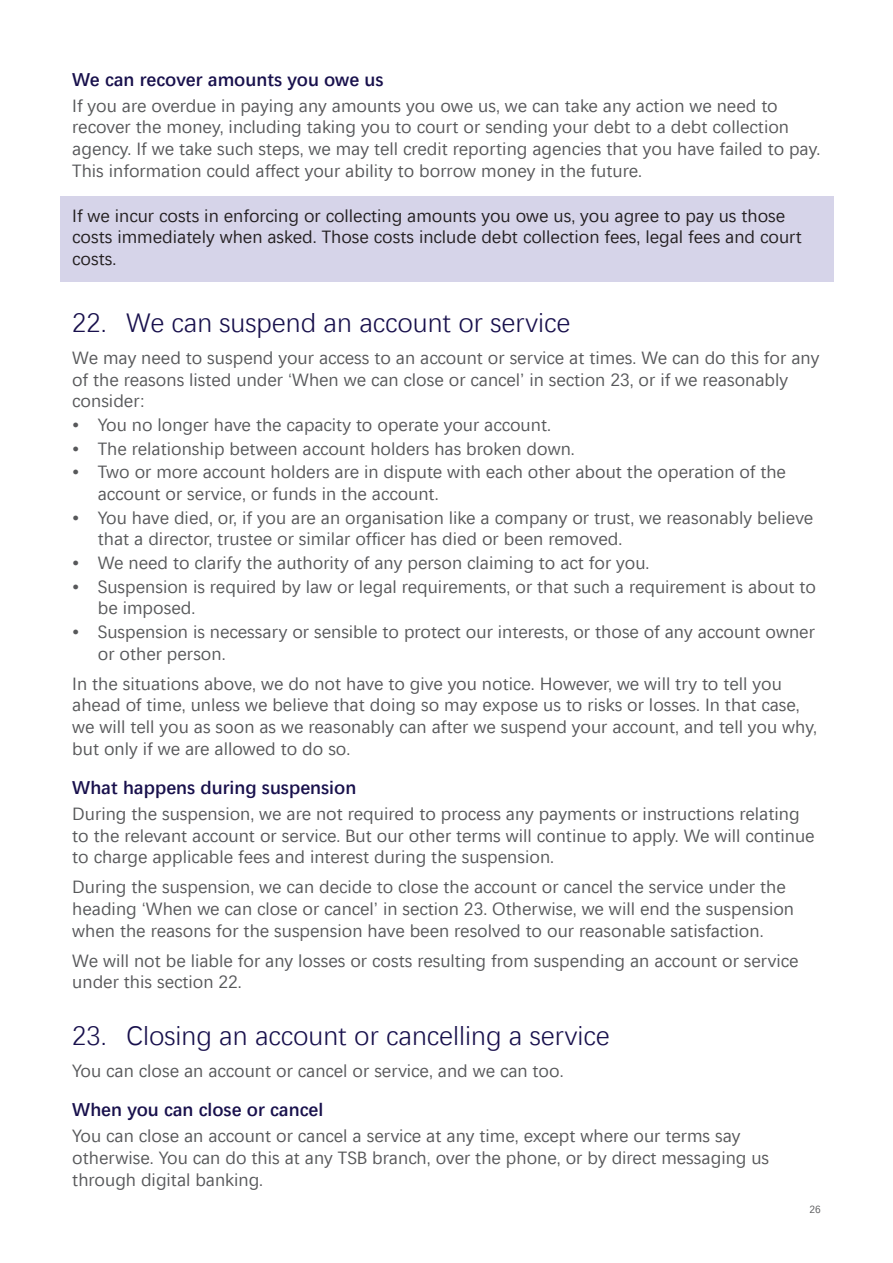
<style>
.page{position:relative;width:893px;height:1263px;background:#fff}
.page>*{position:absolute;margin:0;border:0;box-sizing:border-box;transform-origin:0 0}
.t1{font:300 27px "Segoe Alt";color:#18104c}
.t2{font:600 18.75px "Segoe Alt";color:#18104c}
.t3{font:18px/21.6px "Segoe Alt";color:#57585a}
.t4{font:18px/21.6px "Segoe Alt";color:#231f20}
.t5{font:10.5px "Segoe Alt";color:#57585a}
</style>
<div class="page">
<div style="left:60px;top:196px;width:773px;height:85px;background:#d6d4e9"></div>
<p class="t2" style="left:72px;top:68px;width:313px">We can recover amounts you owe us</p>
<p class="t3" style="left:72px;top:94px;width:749px">If you are overdue in paying any amounts you owe us, we can take any action we need to recover the money, including taking you to court or sending your debt to a debt collection agency. If we take such steps, we may tell credit reporting agencies that you have failed to pay.<br>This information could affect your ability to borrow money in the future.</p>
<p class="t4" style="left:72px;top:204px;width:731px">If we incur costs in enforcing or collecting amounts you owe us, you agree to pay us those costs immediately when asked. Those costs include debt collection fees, legal fees and court costs.</p>
<h1 class="t1" style="left:72px;top:306px;width:500px">22. We can suspend an account or service</h1>
<p class="t3" style="left:72px;top:346px;width:749px">We may need to suspend your access to an account or service at times. We can do this for any of the reasons listed under ‘When we can close or cancel’ in section 23, or if we reasonably consider:</p>
<p class="t3" style="left:72px;top:413px;width:480px">• You no longer have the capacity to operate your account.</p>
<p class="t3" style="left:72px;top:437px;width:504px">• The relationship between account holders has broken down.</p>
<p class="t3" style="left:98px;top:461px;width:690px;text-indent:-26px">• Two or more account holders are in dispute with each other about the operation of the account or service, or funds in the account.</p>
<p class="t3" style="left:98px;top:506px;width:717px;text-indent:-26px">• You have died, or, if you are an organisation like a company or trust, we reasonably believe that a director, trustee or similar officer has died or been removed.</p>
<p class="t3" style="left:72px;top:552px;width:579px">• We need to clarify the authority of any person claiming to act for you.</p>
<p class="t3" style="left:98px;top:575px;width:720px;text-indent:-26px">• Suspension is required by law or legal requirements, or that such a requirement is about to be imposed.</p>
<p class="t3" style="left:98px;top:621px;width:719px;text-indent:-26px">• Suspension is necessary or sensible to protect our interests, or those of any account owner or other person.</p>
<p class="t3" style="left:72px;top:672px;width:746px">In the situations above, we do not have to give you notice. However, we will try to tell you ahead of time, unless we believe that doing so may expose us to risks or losses. In that case, we will tell you as soon as we reasonably can after we suspend your account, and tell you why, but only if we are allowed to do so.</p>
<p class="t2" style="left:72px;top:776px;width:286px">What happens during suspension</p>
<p class="t3" style="left:72px;top:802px;width:744px">During the suspension, we are not required to process any payments or instructions relating to the relevant account or service. But our other terms will continue to apply. We will continue to charge applicable fees and interest during the suspension.</p>
<p class="t3" style="left:72px;top:876px;width:723px">During the suspension, we can decide to close the account or cancel the service under the heading ‘When we can close or cancel’ in section 23. Otherwise, we will end the suspension when the reasons for the suspension have been resolved to our reasonable satisfaction.</p>
<p class="t3" style="left:72px;top:949px;width:728px">We will not be liable for any losses or costs resulting from suspending an account or service under this section 22.</p>
<h1 class="t1" style="left:72px;top:1019px;width:539px">23. Closing an account or cancelling a service</h1>
<p class="t3" style="left:72px;top:1059px;width:493px">You can close an account or cancel or service, and we can too.</p>
<p class="t2" style="left:72px;top:1098px;width:253px">When you can close or cancel</p>
<p class="t3" style="left:72px;top:1125px;width:698px">You can close an account or cancel a service at any time, except where our terms say otherwise. You can do this at any TSB branch, over the phone, or by direct messaging us through digital banking.</p>
<p class="t5" style="left:809px;top:1203px;width:13px">26</p>
</div>
